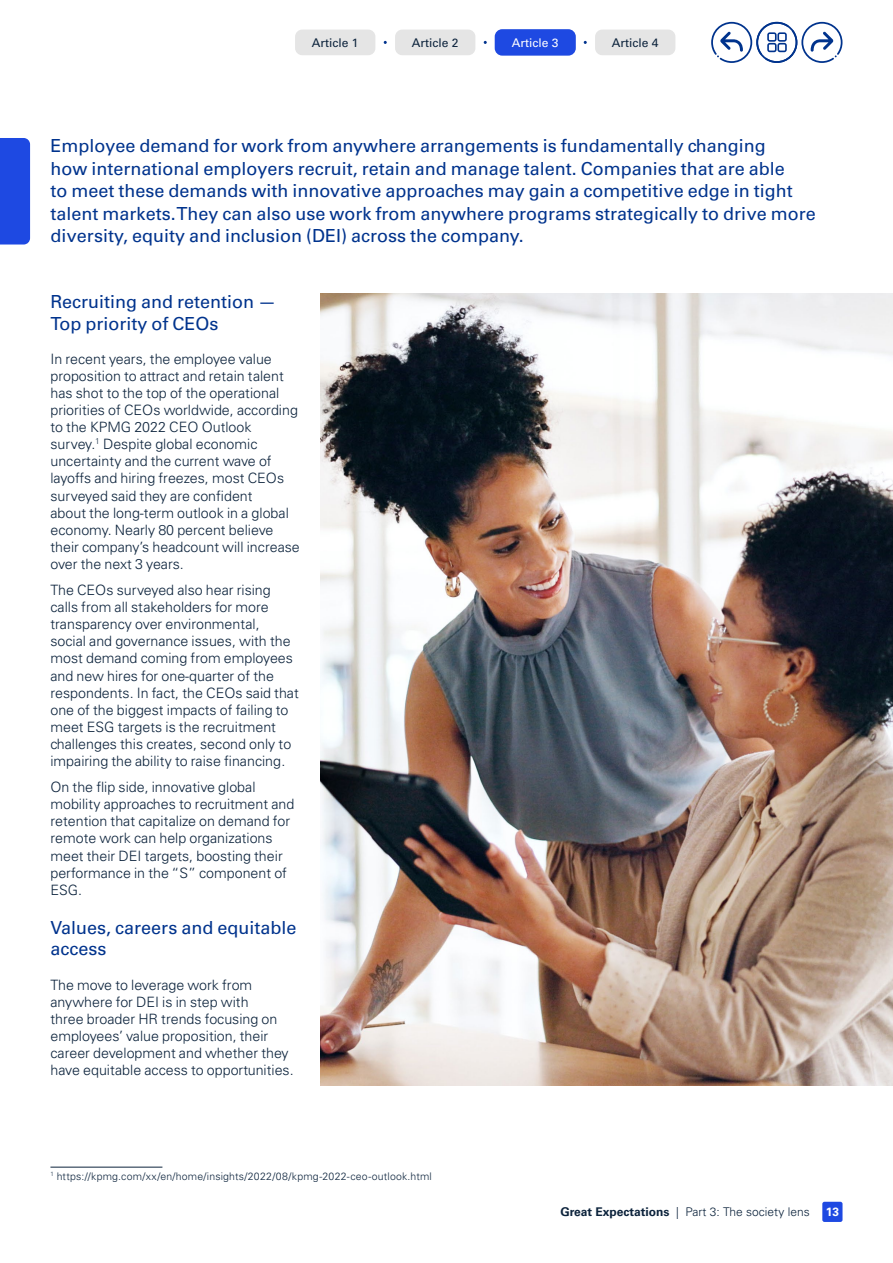
<style>
.page{position:relative;width:893px;height:1263px;background:#fff}
.page>*{position:absolute;margin:0;border:0;box-sizing:border-box;transform-origin:0 0}
.t1{font:18px/22.5px "Univers LT Std";color:#00338d}
.t2{font:300 14.25px/17.1px "Univers LT Std";color:#0c233c}
.t3{font:300 12px "Univers LT Std";color:#0c233c}
.t4{font:12px "Univers LT Std";color:#0c233c}
.t5{font:12px "Univers LT Std";color:#fff}
.t6{font:700 12px "Univers LT Std";color:#fff}
.t7{font:300 10.5px "Univers LT Std";letter-spacing:.015em;color:#0c233c}
.s1{font-weight:700}
</style>
<div class="page">
<div style="left:0;top:138px;width:30px;height:106px;background:#1e49e2"></div>
<hr style="left:50px;top:1167px;width:112px;height:1px;background:#0c233c">
<img style="left:320px;top:293px;width:573px;height:792px">
<div style="left:822px;top:1202px;width:20px;height:20px;background:#1e49e2;border-radius:2px"></div>
<div style="left:296px;top:30px;width:79px;height:24px;background:#e5e5e5;border-radius:6px"></div>
<div style="left:295px;top:30px;width:80px;height:25px;border:2px solid #e5e5e5;border-radius:6px"></div>
<div style="left:396px;top:30px;width:79px;height:24px;background:#e5e5e5;border-radius:6px"></div>
<div style="left:395px;top:30px;width:80px;height:25px;border:2px solid #e5e5e5;border-radius:6px"></div>
<div style="left:596px;top:30px;width:79px;height:24px;background:#e5e5e5;border-radius:6px"></div>
<div style="left:595px;top:30px;width:80px;height:25px;border:2px solid #e5e5e5;border-radius:6px"></div>
<svg style="left:711px;top:22px;width:131px;height:41px"></svg>
<div style="left:496px;top:30px;width:79px;height:24px;background:#1e49e2;border-radius:6px"></div>
<div style="left:495px;top:29px;width:81px;height:27px;border:2px solid #1e49e2;border-radius:6px"></div>
<p class="t4" style="left:312px;top:35px;width:48px">Article 1</p>
<p class="t5" style="left:512px;top:35px;width:48px">Article 3</p>
<p class="t4" style="left:612px;top:35px;width:48px">Article 4</p>
<p class="t4" style="left:412px;top:35px;width:48px">Article 2</p>
<p class="t1" style="left:50px;top:135px;width:767px">Employee demand for work from anywhere arrangements is fundamentally changing<br>how international employers recruit, retain and manage talent. Companies that are able<br>to meet these demands with innovative approaches may gain a competitive edge in tight talent markets. They can also use work from anywhere programs strategically to drive more diversity, equity and inclusion (DEI) across the company.</p>
<p class="t1" style="left:50px;top:291px;width:227px;line-height:21.6px">Recruiting and retention —<br>Top priority of CEOs</p>
<p class="t2" style="left:50px;top:350px;width:251px">In recent years, the employee value proposition to attract and retain talent has shot to the top of the operational priorities of CEOs worldwide, according to the KPMG 2022 CEO Outlook survey.<sup>1</sup> Despite global economic uncertainty and the current wave of layoffs and hiring freezes, most CEOs surveyed said they are confident<br>about the long-term outlook in a global economy. Nearly 80 percent believe their company’s headcount will increase over the next 3 years.</p>
<p class="t2" style="left:50px;top:581px;width:250px">The CEOs surveyed also hear rising calls from all stakeholders for more transparency over environmental, social and governance issues, with the most demand coming from employees and new hires for one-quarter of the respondents. In fact, the CEOs said that one of the biggest impacts of failing to meet ESG targets is the recruitment challenges this creates, second only to impairing the ability to raise financing.</p>
<p class="t2" style="left:50px;top:778px;width:245px">On the flip side, innovative global mobility approaches to recruitment and retention that capitalize on demand for remote work can help organizations meet their DEI targets, boosting their performance in the “S” component of<br>ESG.</p>
<p class="t1" style="left:50px;top:917px;width:248px;line-height:21.6px">Values, careers and equitable access</p>
<p class="t2" style="left:50px;top:976px;width:245px">The move to leverage work from anywhere for DEI is in step with<br>three broader HR trends focusing on employees’ value proposition, their career development and whether they have equitable access to opportunities.</p>
<p class="t7" style="left:50px;top:1169px;width:383px"><sup>1</sup> https://kpmg.com/xx/en/home/insights/2022/08/kpmg-2022-ceo-outlook.html</p>
<p class="t3" style="left:560px;top:1205px;width:251px"><span class="s1">Great Expectations</span> | Part 3: The society lens</p>
<p class="t6" style="left:826px;top:1205px;width:15px">13</p>
</div>
